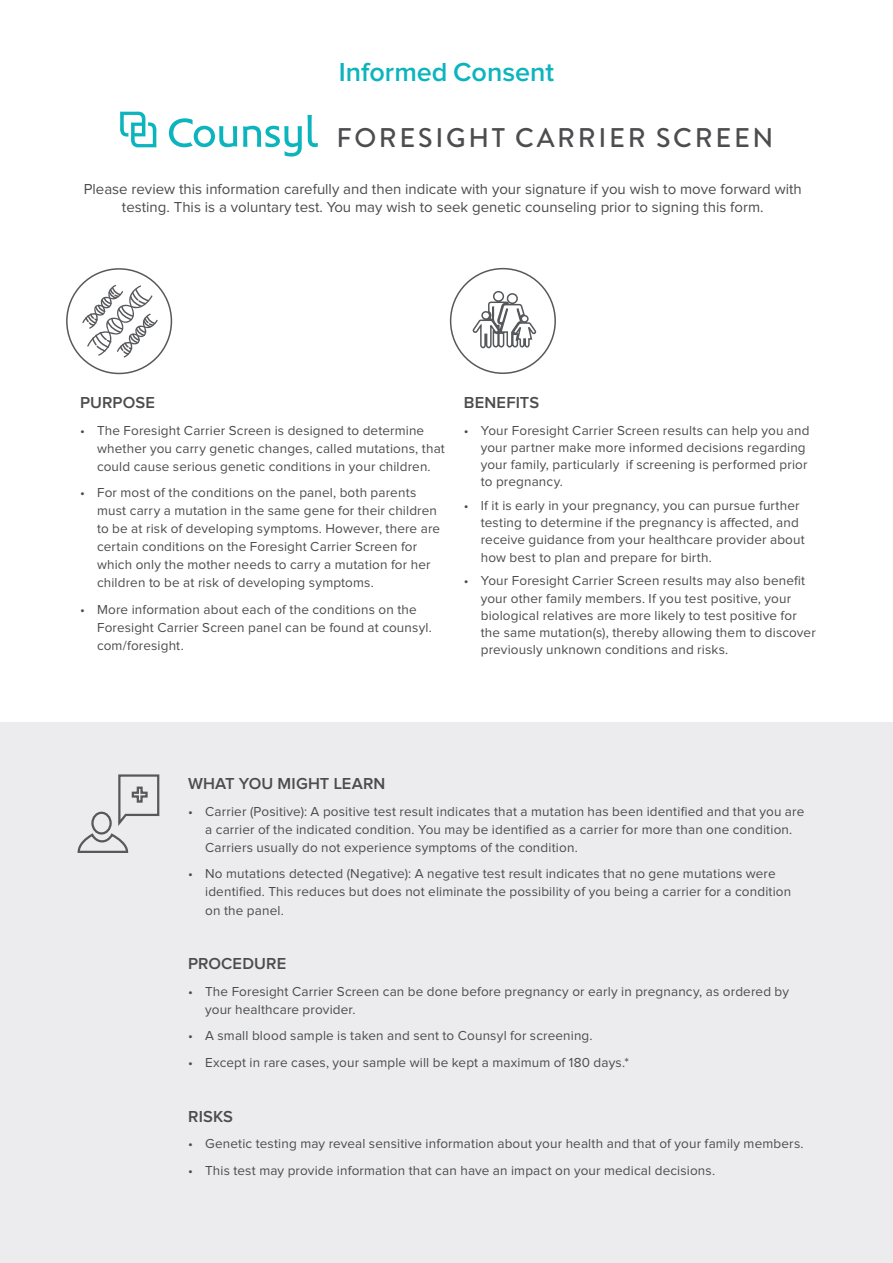
<style>
.page{position:relative;width:893px;height:1263px;background:#fff}
.page>*{position:absolute;margin:0;border:0;box-sizing:border-box;transform-origin:0 0}
.Subheads{font:500 27px "Brandon Grotesque";letter-spacing:.1em;color:#4d4d4f}
.Subheads-2{font:600 27px "Proxima Nova";color:#0cb4be}
.t1{font:600 16.5px "Proxima Nova";letter-spacing:.01em;color:#4b4c4d}
.t2{font:15px/18px "Proxima Nova";color:#4b4c4d;text-align:center}
.t3{font:13.5px/18px "Proxima Nova";letter-spacing:.01em;color:#4b4c4d}
</style>
<div class="page">
<div style="left:0;top:723px;width:893px;height:540px;background:#ececee"></div>
<svg style="left:169px;top:118px;width:68px;height:29px"></svg>
<svg style="left:243px;top:115px;width:75px;height:42px"></svg>
<svg style="left:120px;top:112px;width:36px;height:35px"></svg>
<div style="left:66px;top:268px;width:106px;height:106px;border:2px solid #57585b;border-radius:50%"></div>
<svg style="left:82px;top:285px;width:76px;height:73px"></svg>
<svg style="left:449px;top:267px;width:107px;height:107px"></svg>
<svg style="left:77px;top:774px;width:83px;height:79px"></svg>
<p class="Subheads-2" style="left:339px;top:60px;width:217px">Informed Consent</p>
<p class="Subheads" style="left:336px;top:119px;width:439px">FORESIGHT CARRIER SCREEN</p>
<p class="t2" style="left:84px;top:180px;width:720px">Please review this information carefully and then indicate with your signature if you wish to move forward with testing. This is a voluntary test. You may wish to seek genetic counseling prior to signing this form.</p>
<p class="t1" style="left:80px;top:395px;width:76px">PURPOSE</p>
<p class="t3" style="left:97px;top:422px;width:349px;text-indent:-17px">• The Foresight Carrier Screen is designed to determine whether you carry genetic changes, called mutations, that could cause serious genetic conditions in your children.</p>
<p class="t3" style="left:97px;top:484px;width:345px;text-indent:-17px">• For most of the conditions on the panel, both parents must carry a mutation in the same gene for their children to be at risk of developing symptoms. However, there are certain conditions on the Foresight Carrier Screen for which only the mother needs to carry a mutation for her children to be at risk of developing symptoms.</p>
<p class="t3" style="left:97px;top:601px;width:336px;text-indent:-17px">• More information about each of the conditions on the<br>Foresight Carrier Screen panel can be found at counsyl. com/foresight.</p>
<p class="t1" style="left:464px;top:395px;width:77px">BENEFITS</p>
<p class="t3" style="left:481px;top:422px;width:330px;line-height:17.2px;text-indent:-17px">• Your Foresight Carrier Screen results can help you and your partner make more informed decisions regarding your family, particularly if screening is performed prior to pregnancy.</p>
<p class="t3" style="left:481px;top:497px;width:325px;line-height:17.2px;text-indent:-17px">• If it is early in your pregnancy, you can pursue further testing to determine if the pregnancy is affected, and receive guidance from your healthcare provider about how best to plan and prepare for birth.</p>
<p class="t3" style="left:481px;top:573px;width:336px;line-height:17.2px;text-indent:-17px">• Your Foresight Carrier Screen results may also benefit your other family members. If you test positive, your biological relatives are more likely to test positive for the same mutation(s), thereby allowing them to discover previously unknown conditions and risks.</p>
<p class="t1" style="left:188px;top:776px;width:199px">WHAT YOU MIGHT LEARN</p>
<p class="t3" style="left:205px;top:803px;width:601px;text-indent:-17px">• Carrier (Positive): A positive test result indicates that a mutation has been identified and that you are a carrier of the indicated condition. You may be identified as a carrier for more than one condition.<br>Carriers usually do not experience symptoms of the condition.</p>
<p class="t3" style="left:205px;top:865px;width:588px;text-indent:-17px">• No mutations detected (Negative): A negative test result indicates that no gene mutations were identified. This reduces but does not eliminate the possibility of you being a carrier for a condition on the panel.</p>
<p class="t1" style="left:188px;top:956px;width:100px">PROCEDURE</p>
<p class="t3" style="left:205px;top:983px;width:585px;text-indent:-17px">• The Foresight Carrier Screen can be done before pregnancy or early in pregnancy, as ordered by your healthcare provider.</p>
<p class="t3" style="left:188px;top:1027px;width:406px">• A small blood sample is taken and sent to Counsyl for screening.</p>
<p class="t3" style="left:188px;top:1054px;width:442px">• Except in rare cases, your sample will be kept a maximum of 180 days.*</p>
<p class="t1" style="left:188px;top:1108px;width:46px">RISKS</p>
<p class="t3" style="left:188px;top:1135px;width:617px">• Genetic testing may reveal sensitive information about your health and that of your family members.</p>
<p class="t3" style="left:188px;top:1162px;width:528px">• This test may provide information that can have an impact on your medical decisions.</p>
</div>
